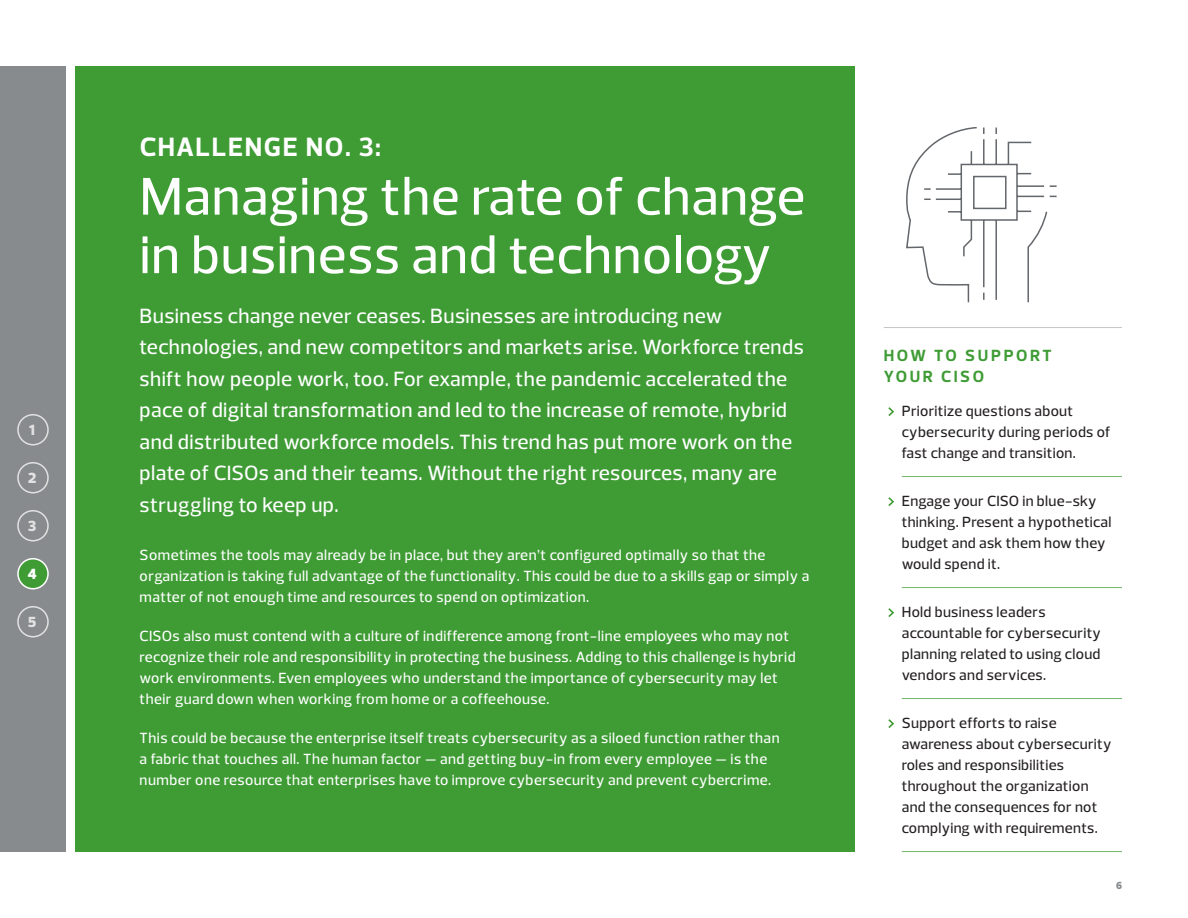
<style>
.page{position:relative;width:1188px;height:918px;background:#fff}
.page>*{position:absolute;margin:0;border:0;box-sizing:border-box;transform-origin:0 0}
.t1{font:500 54px/58.5px "Prelo";letter-spacing:.015em;color:#fff}
.t2{font:700 27px "Prelo";letter-spacing:.05em;color:#fff}
.t3{font:500 21px/31.5px "Prelo";letter-spacing:.02em;color:#fff}
.t4{font:700 16.5px/21px "Prelo";letter-spacing:.15em;color:#3f9c35}
.t5{font:500 15px/21px "Prelo";letter-spacing:.03em;color:#fff}
.t6{font:500 15px/21px "Prelo";letter-spacing:.02em;color:#231f20}
.t7{font:900 15px "Prelo";color:#fff}
.t8{font:900 10.5px "Prelo";color:#888b8d}
</style>
<div class="page">
<div style="left:0;top:66px;width:66px;height:786px;background:#888b8d"></div>
<div style="left:75px;top:66px;width:780px;height:786px;background:#3f9c35"></div>
<hr style="left:902px;top:476px;width:220px;height:1px;background:#6fb568">
<hr style="left:902px;top:587px;width:220px;height:1px;background:#6fb568">
<hr style="left:902px;top:698px;width:220px;height:1px;background:#6fb568">
<hr style="left:902px;top:851px;width:220px;height:1px;background:#6fb568">
<svg style="left:888px;top:407px;width:6px;height:9px"></svg>
<svg style="left:888px;top:497px;width:6px;height:9px"></svg>
<svg style="left:888px;top:608px;width:6px;height:9px"></svg>
<svg style="left:888px;top:719px;width:6px;height:9px"></svg>
<hr style="left:884px;top:327px;width:238px;height:1px;background:#c4c5c6">
<svg style="left:906px;top:127px;width:151px;height:176px"></svg>
<div style="left:17px;top:462px;width:32px;height:32px;border:2px solid #fff;border-radius:50%"></div>
<div style="left:17px;top:414px;width:32px;height:32px;border:2px solid #fff;border-radius:50%"></div>
<div style="left:17px;top:510px;width:32px;height:32px;border:2px solid #fff;border-radius:50%"></div>
<div style="left:18px;top:559px;width:30px;height:30px;background:#3f9c35;border-radius:50%"></div>
<div style="left:17px;top:558px;width:32px;height:32px;border:2px solid #fff;border-radius:50%"></div>
<div style="left:17px;top:606px;width:32px;height:32px;border:2px solid #fff;border-radius:50%"></div>
<p class="t7" style="left:29px;top:421px;width:7px">1</p>
<p class="t7" style="left:28px;top:469px;width:10px">2</p>
<p class="t7" style="left:28px;top:517px;width:10px">3</p>
<p class="t7" style="left:28px;top:565px;width:10px">4</p>
<p class="t7" style="left:28px;top:613px;width:10px">5</p>
<h2 class="t2" style="left:140px;top:131px;width:243px">CHALLENGE NO. 3:</h2>
<h1 class="t1" style="left:140px;top:168px;width:667px">Managing the rate of change in business and technology</h1>
<p class="t3" style="left:140px;top:300px;width:666px">Business change never ceases. Businesses are introducing new technologies, and new competitors and markets arise. Workforce trends shift how people work, too. For example, the pandemic accelerated the pace of digital transformation and led to the increase of remote, hybrid and distributed workforce models. This trend has put more work on the plate of CISOs and their teams. Without the right resources, many are struggling to keep up.</p>
<p class="t5" style="left:140px;top:544px;width:671px">Sometimes the tools may already be in place, but they aren’t configured optimally so that the organization is taking full advantage of the functionality. This could be due to a skills gap or simply a matter of not enough time and resources to spend on optimization.</p>
<p class="t5" style="left:140px;top:625px;width:658px">CISOs also must contend with a culture of indifference among front-line employees who may not recognize their role and responsibility in protecting the business. Adding to this challenge is hybrid work environments. Even employees who understand the importance of cybersecurity may let their guard down when working from home or a coffeehouse.</p>
<p class="t5" style="left:140px;top:727px;width:641px">This could be because the enterprise itself treats cybersecurity as a siloed function rather than a fabric that touches all. The human factor — and getting buy-in from every employee — is the number one resource that enterprises have to improve cybersecurity and prevent cybercrime.</p>
<p class="t4" style="left:884px;top:345px;width:169px">HOW TO SUPPORT<br>YOUR CISO</p>
<p class="t6" style="left:902px;top:401px;width:210px">Prioritize questions about cybersecurity during periods of fast change and transition.</p>
<p class="t6" style="left:902px;top:491px;width:211px">Engage your CISO in blue-sky thinking. Present a hypothetical budget and ask them how they would spend it.</p>
<p class="t6" style="left:902px;top:602px;width:201px">Hold business leaders accountable for cybersecurity planning related to using cloud vendors and services.</p>
<p class="t6" style="left:902px;top:713px;width:211px">Support efforts to raise awareness about cybersecurity roles and responsibilities throughout the organization and the consequences for not complying with requirements.</p>
<p class="t8" style="left:1116px;top:879px;width:7px">6</p>
</div>
